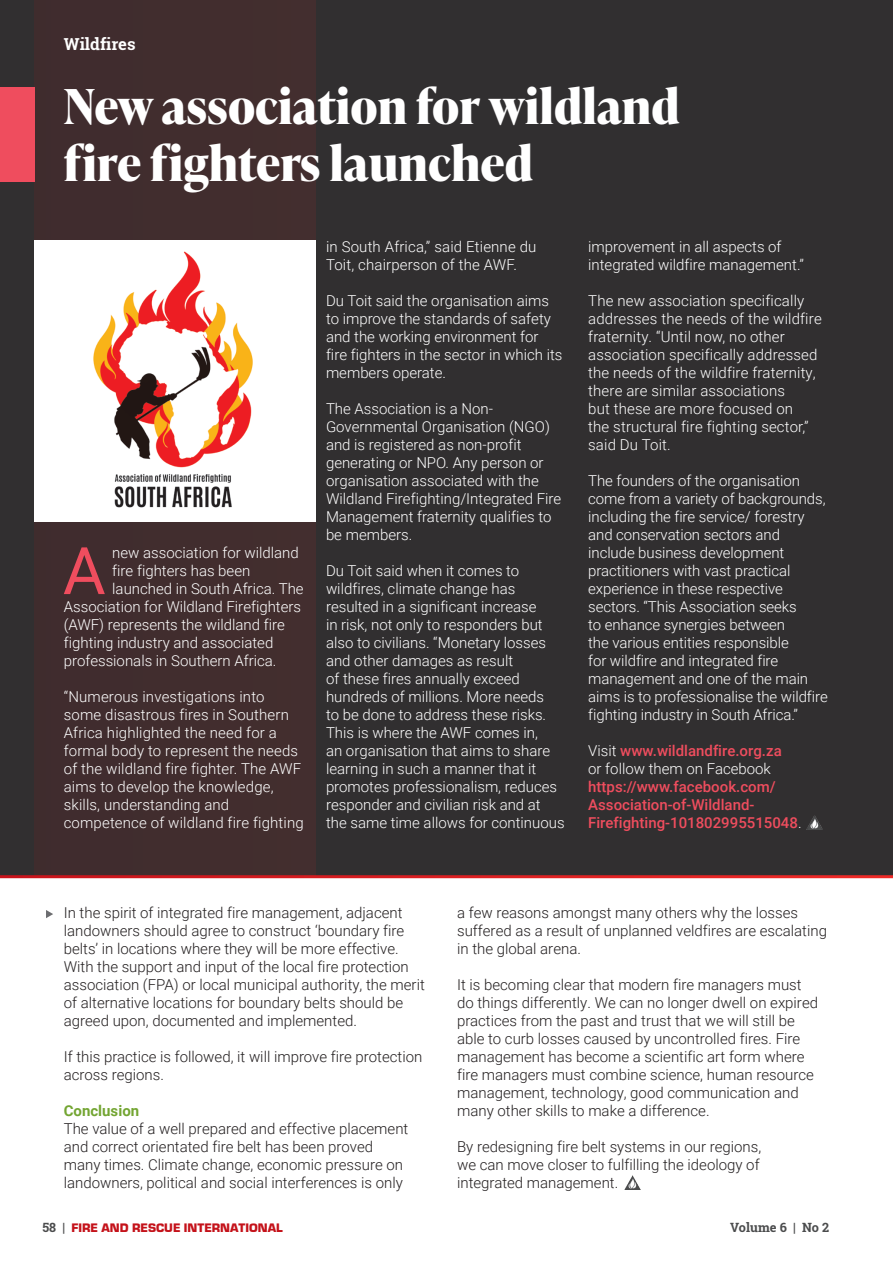
<style>
.page{position:relative;width:893px;height:1263px;background:#fff}
.page>*{position:absolute;margin:0;border:0;box-sizing:border-box;transform-origin:0 0}
.t1{font:65.7px "Roboto";color:#ef4d5e}
.t2{font:700 48px "Ivy Presto Headline";color:#fff}
.t3{font:700 16.5px "Roboto Slab";color:#fff}
.t4{font:300 15px/18px "Roboto";color:#fff}
.t5{font:300 15px/18px "Roboto";color:#231f20}
.t6{font:500 15px/18px "Roboto";color:#ef4d5e}
.t7{font:700 15px "Roboto";color:#73a532}
.t8{font:900 12.75px "Eurostile";color:#c4121a}
.t9{font:700 12.75px "Roboto Slab";color:#4b4c4d}
.s1{font-weight:300;color:#fff}
.s2{font-family:"Roboto Slab";font-weight:700;color:#4b4c4d}
</style>
<div class="page">
<div style="left:0;top:0;width:893px;height:877px;background:#312f30"></div>
<div style="left:34px;top:0;width:281px;height:877px;background:#412d2e"></div>
<div style="left:0;top:87px;width:34px;height:94px;background:#ef4d5e"></div>
<img style="left:624px;top:1176px;width:17px;height:14px">
<img style="left:806px;top:816px;width:16px;height:14px">
<svg style="left:46px;top:910px;width:7px;height:8px"></svg>
<img style="left:34px;top:240px;width:281px;height:281px">
<hr style="left:0;top:875px;width:893px;height:3px;background:#fff">
<p class="t3" style="left:64px;top:33px;width:73px">Wildfires</p>
<p class="t2" style="left:64px;top:71px;width:617px">New association for wildland</p>
<p class="t2" style="left:64px;top:129px;width:471px">fire fighters launched</p>
<p class="t1" style="left:63px;top:525px;width:44px">A</p>
<p class="t4" style="left:112px;top:543px;width:188px">new association for wildland</p>
<p class="t4" style="left:112px;top:561px;width:140px">fire fighters has been</p>
<p class="t4" style="left:112px;top:579px;width:193px">launched in South Africa. The</p>
<p class="t4" style="left:64px;top:597px;width:239px">Association for Wildland Firefighters</p>
<p class="t4" style="left:64px;top:615px;width:223px">(AWF) represents the wildland fire</p>
<p class="t4" style="left:64px;top:633px;width:211px">fighting industry and associated</p>
<p class="t4" style="left:64px;top:651px;width:214px">professionals in Southern Africa.</p>
<p class="t4" style="left:64px;top:687px;width:242px">“Numerous investigations into some disastrous fires in Southern Africa highlighted the need for a formal body to represent the needs of the wildland fire fighter. The AWF aims to develop the knowledge, skills, understanding and competence of wildland fire fighting</p>
<p class="t4" style="left:326px;top:237px;width:212px">in South Africa,” said Etienne du<br>Toit, chairperson of the AWF.</p>
<p class="t4" style="left:326px;top:291px;width:238px">Du Toit said the organisation aims to improve the standards of safety and the working environment for fire fighters in the sector in which its members operate.</p>
<p class="t4" style="left:326px;top:399px;width:237px">The Association is a Non-<br>Governmental Organisation (NGO) and is registered as non-profit generating or NPO. Any person or organisation associated with the<br>Wildland Firefighting/Integrated Fire<br>Management fraternity qualifies to be members.</p>
<p class="t4" style="left:326px;top:561px;width:240px">Du Toit said when it comes to wildfires, climate change has resulted in a significant increase<br>in risk, not only to responders but also to civilians. “Monetary losses and other damages as result<br>of these fires annually exceed hundreds of millions. More needs<br>to be done to address these risks.<br>This is where the AWF comes in,<br>an organisation that aims to share learning in such a manner that it promotes professionalism, reduces responder and civilian risk and at the same time allows for continuous</p>
<p class="t4" style="left:588px;top:237px;width:217px">improvement in all aspects of integrated wildfire management.”</p>
<p class="t4" style="left:588px;top:291px;width:235px">The new association specifically addresses the needs of the wildfire fraternity. “Until now, no other association specifically addressed the needs of the wildfire fraternity, there are similar associations<br>but these are more focused on<br>the structural fire fighting sector,” said Du Toit.</p>
<p class="t4" style="left:588px;top:471px;width:241px">The founders of the organisation come from a variety of backgrounds, including the fire service/ forestry and conservation sectors and include business development practitioners with vast practical experience in these respective sectors. “This Association seeks<br>to enhance synergies between<br>the various entities responsible<br>for wildfire and integrated fire management and one of the main aims is to professionalise the wildfire fighting industry in South Africa.”</p>
<p class="t6" style="left:588px;top:741px;width:195px"><span class="s1">Visit</span> www.wildlandfire.org.za</p>
<p class="t6" style="left:588px;top:759px;width:215px"><span class="s1">or follow them on Facebook </span>https://www.facebook.com/<br>Association-of-Wildland-<br>Firefighting-101802995515048<span class="s1">.</span></p>
<p class="t5" style="left:64px;top:903px;width:363px">In the spirit of integrated fire management, adjacent landowners should agree to construct ‘boundary fire belts’ in locations where they will be more effective.<br>With the support and input of the local fire protection association (FPA) or local municipal authority, the merit of alternative locations for boundary belts should be agreed upon, documented and implemented.</p>
<p class="t5" style="left:64px;top:1047px;width:360px">If this practice is followed, it will improve fire protection across regions.</p>
<p class="t7" style="left:64px;top:1100px;width:77px">Conclusion</p>
<p class="t5" style="left:64px;top:1119px;width:346px">The value of a well prepared and effective placement and correct orientated fire belt has been proved many times. Climate change, economic pressure on landowners, political and social interferences is only</p>
<p class="t5" style="left:457px;top:903px;width:371px">a few reasons amongst many others why the losses suffered as a result of unplanned veldfires are escalating in the global arena.</p>
<p class="t5" style="left:457px;top:975px;width:362px">It is becoming clear that modern fire managers must do things differently. We can no longer dwell on expired practices from the past and trust that we will still be able to curb losses caused by uncontrolled fires. Fire management has become a scientific art form where fire managers must combine science, human resource management, technology, good communication and many other skills to make a difference.</p>
<p class="t5" style="left:457px;top:1137px;width:306px;text-align:justify">By redesigning fire belt systems in our regions, we can move closer to fulfilling the ideology of integrated management.</p>
<p class="t8" style="left:43px;top:1220px;width:242px"><span class="s2">58 |</span> FIRE AND RESCUE INTERNATIONAL</p>
<p class="t9" style="left:730px;top:1218px;width:101px">Volume 6 | No 2</p>
</div>
